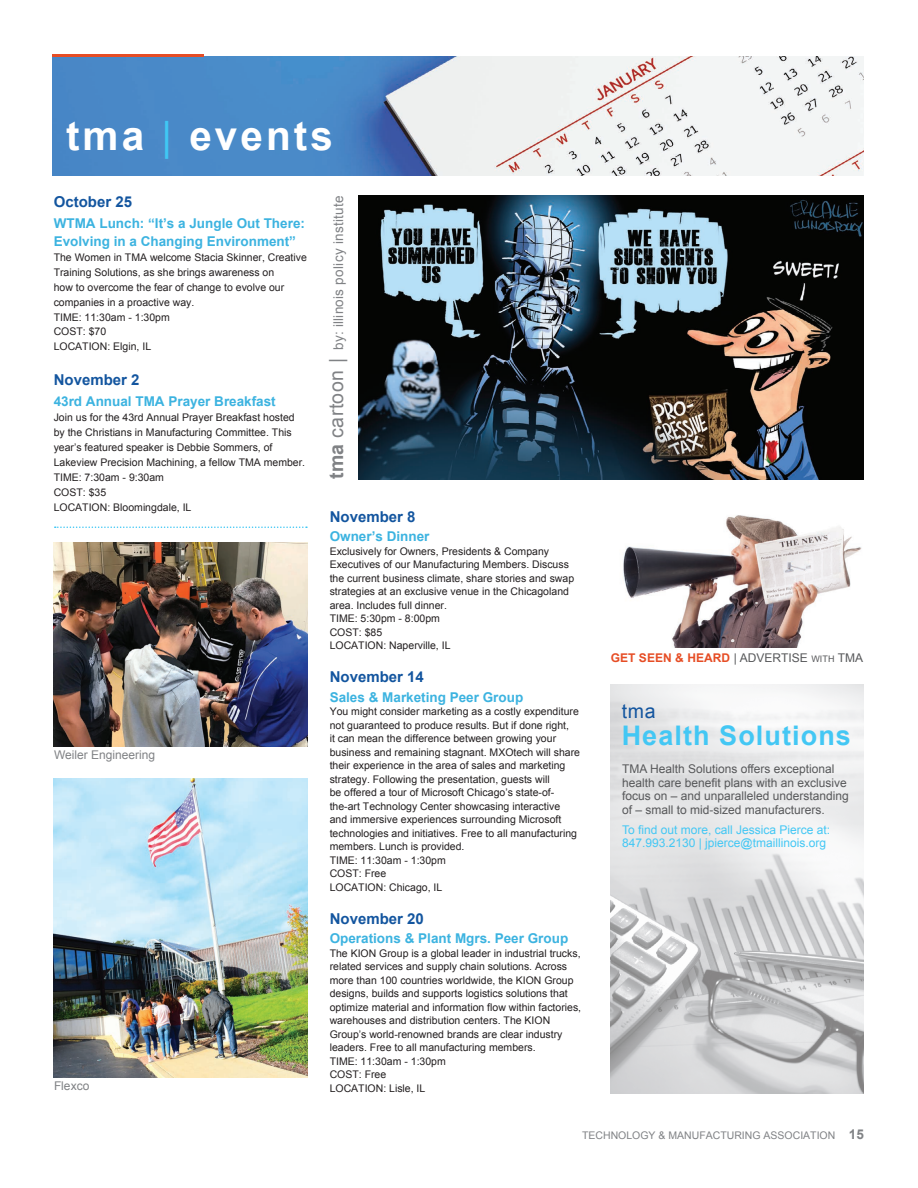
<style>
.page{position:relative;width:918px;height:1188px;background:#fff}
.page>*{position:absolute;margin:0;border:0;box-sizing:border-box;transform-origin:0 0}
.t1{font:700 40.5px "Arial";letter-spacing:.075em;color:#fff}
.t2{font:700 27px "Arial";letter-spacing:.04em;color:#43c7f4}
.t3{font:19.5px "Arial";color:#13559f}
.t4{font:700 15px "Arial";color:#13559f}
.t5{font:700 13.5px/18px "Arial";color:#3cb3e0}
.t6{font:13.5px "Arial";letter-spacing:.02em;color:#808285}
.t7{font:12px/13.5px "Arial";color:#57585a}
.t8{font:12px/13.5px "Arial";color:#43c7f4}
.t9{font:700 12px "Arial";letter-spacing:.005em;color:#e64d25}
.t10{font:12px "Arial";color:#808285}
.t11{font:10.5px/13.5px "Arial";color:#231f20}
.t12{font:10.5px "Arial";color:#808285}
.s1{font-weight:400;color:#40c7f4}
.s2{font-weight:700;font-size:19.5px}
.s3{font-size:19.5px}
.s4{font-weight:400;color:#57585a}
.s5{font-weight:400;font-size:9px;color:#57585a}
.s6{font-weight:700;font-size:13.5px}
</style>
<div class="page">
<img style="left:53px;top:57px;width:811px;height:118px">
<hr style="left:53px;top:54px;width:151px;height:2px;background:#e64d25">
<img style="left:359px;top:196px;width:505px;height:283px">
<img style="left:54px;top:542px;width:253px;height:205px">
<img style="left:54px;top:779px;width:253px;height:299px">
<img style="left:610px;top:684px;width:254px;height:410px">
<img style="left:623px;top:515px;width:239px;height:133px">
<svg style="left:55px;top:526px;width:252px;height:2px"></svg>
<h1 class="t1" style="left:66px;top:108px;width:268px">tma <span class="s1">|</span> events</h1>
<p class="t6" style="left:329px;top:479px;width:285px;rotate:-90deg"><span class="s2">tma</span> <span class="s3">cartoon |</span> by: illinois policy institute</p>
<h3 class="t4" style="left:54px;top:191px;width:80px">October 25</h3>
<p class="t5" style="left:54px;top:214px;width:253px">WTMA Lunch: “It’s a Jungle Out There:<br>Evolving in a Changing Environment”</p>
<p class="t11" style="left:54px;top:249px;width:255px;line-height:15px">The Women in TMA welcome Stacia Skinner, Creative<br>Training Solutions, as she brings awareness on<br>how to overcome the fear of change to evolve our companies in a proactive way.<br>TIME: 11:30am - 1:30pm<br>COST: $70<br>LOCATION: Elgin, IL</p>
<h3 class="t4" style="left:54px;top:370px;width:87px">November 2</h3>
<p class="t5" style="left:54px;top:393px;width:224px">43rd Annual TMA Prayer Breakfast</p>
<p class="t11" style="left:54px;top:410px;width:253px;line-height:15px">Join us for the 43rd Annual Prayer Breakfast hosted by the Christians in Manufacturing Committee. This year’s featured speaker is Debbie Sommers, of Lakeview Precision Machining, a fellow TMA member.<br>TIME: 7:30am - 9:30am<br>COST: $35<br>LOCATION: Bloomingdale, IL</p>
<h3 class="t4" style="left:330px;top:506px;width:87px">November 8</h3>
<p class="t5" style="left:330px;top:528px;width:101px">Owner’s Dinner</p>
<p class="t11" style="left:330px;top:544px;width:246px">Exclusively for Owners, Presidents &amp; Company Executives of our Manufacturing Members. Discuss the current business climate, share stories and swap strategies at an exclusive venue in the Chicagoland area. Includes full dinner.<br>TIME: 5:30pm - 8:00pm<br>COST: $85<br>LOCATION: Naperville, IL</p>
<h3 class="t4" style="left:330px;top:667px;width:96px">November 14</h3>
<p class="t5" style="left:330px;top:688px;width:195px">Sales &amp; Marketing Peer Group</p>
<p class="t11" style="left:330px;top:705px;width:252px">You might consider marketing as a costly expenditure not guaranteed to produce results. But if done right,<br>it can mean the difference between growing your business and remaining stagnant. MXOtech will share their experience in the area of sales and marketing strategy. Following the presentation, guests will<br>be offered a tour of Microsoft Chicago’s state-of&shy;the-art Technology Center showcasing interactive and immersive experiences surrounding Microsoft technologies and initiatives. Free to all manufacturing members. Lunch is provided.<br>TIME: 11:30am - 1:30pm<br>COST: Free<br>LOCATION: Chicago, IL</p>
<h3 class="t4" style="left:330px;top:908px;width:96px">November 20</h3>
<p class="t5" style="left:330px;top:930px;width:240px">Operations &amp; Plant Mgrs. Peer Group</p>
<p class="t11" style="left:330px;top:946px;width:253px">The KION Group is a global leader in industrial trucks, related services and supply chain solutions. Across more than 100 countries worldwide, the KION Group designs, builds and supports logistics solutions that optimize material and information flow within factories, warehouses and distribution centers. The KION Group’s world-renowned brands are clear industry leaders. Free to all manufacturing members.<br>TIME: 11:30am - 1:30pm<br>COST: Free<br>LOCATION: Lisle, IL</p>
<p class="t10" style="left:54px;top:747px;width:103px">Weiler Engineering</p>
<p class="t10" style="left:54px;top:1078px;width:37px">Flexco</p>
<p class="t9" style="left:611px;top:649px;width:254px">GET SEEN &amp; HEARD <span class="s4">| ADVERTISE</span> <span class="s5">WITH</span> <span class="s4">TMA</span></p>
<h3 class="t3" style="left:622px;top:698px;width:36px">tma</h3>
<h2 class="t2" style="left:622px;top:718px;width:231px">Health Solutions</h2>
<p class="t7" style="left:622px;top:762px;width:228px">TMA Health Solutions offers exceptional health care benefit plans with an exclusive focus on – and unparalleled understanding of – small to mid-sized manufacturers.</p>
<p class="t8" style="left:622px;top:823px;width:210px">To find out more, call Jessica Pierce at:<br>847.993.2130 | jpierce@tmaillinois.org</p>
<p class="t12" style="left:582px;top:1128px;width:283px">TECHNOLOGY &amp; MANUFACTURING ASSOCIATION <span class="s6">15</span></p>
</div>
